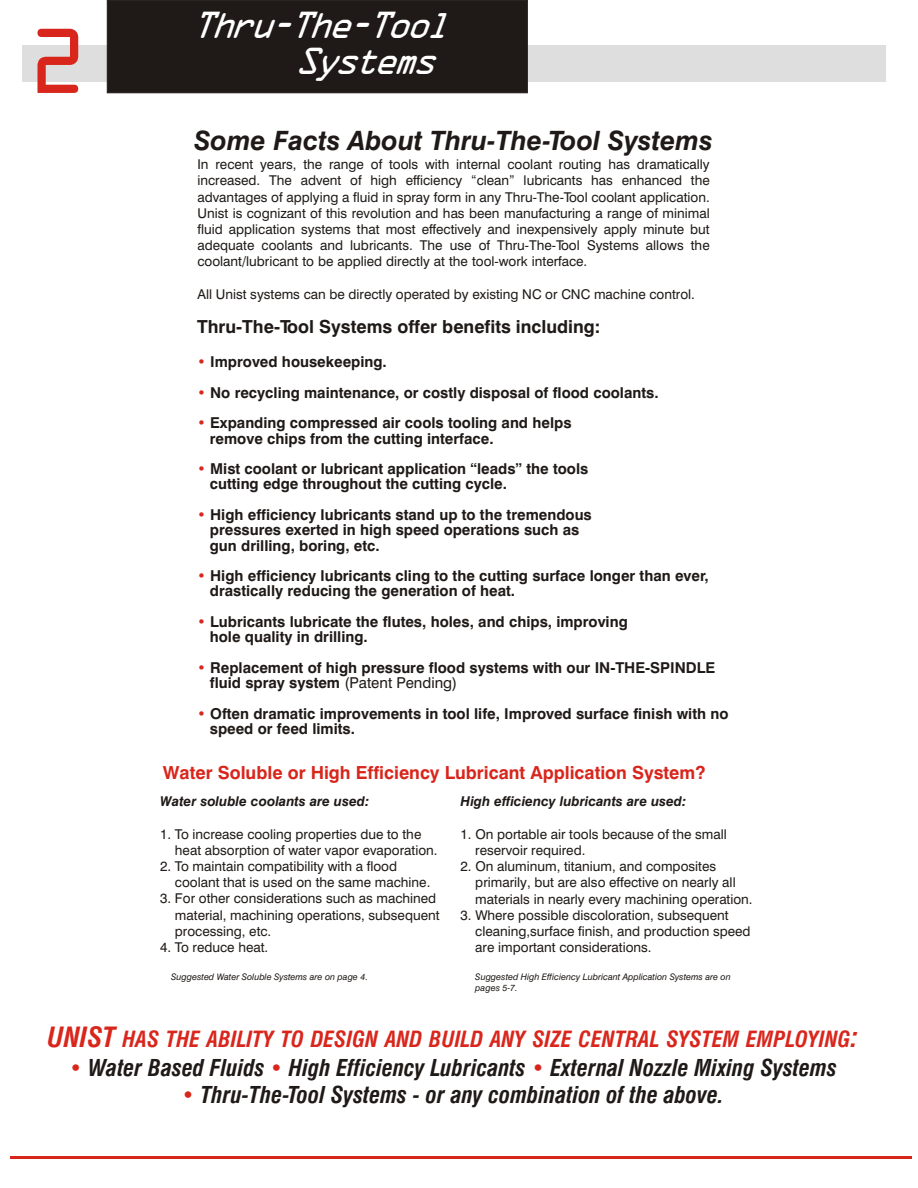
<style>
.page{position:relative;width:918px;height:1188px;background:#fff}
.page>*{position:absolute;margin:0;border:0;box-sizing:border-box;transform-origin:0 0}
.t1{font:82.5px "OCRA";color:#d9261c}
.t2{font:italic 33.9px/35.5px "OCRA";color:#fff}
.t3{font:italic 700 26.55px "Swis 721 BT";color:#1f1a17}
.t4{font:italic 700 22.65px "Swis 721 Cn BT";color:#1f1a17}
.t5{font:italic 700 22.65px "Swis 721 Cn BT";color:#d9261c}
.t6{font:italic 700 21.75px "Swis 721 Cn BT";color:#d9261c}
.t7{font:700 18px "Swis 721 BT";color:#d9261c}
.t8{font:700 18px "Swis 721 BT";color:#1f1a17}
.t9{font:700 15px/15.3px "Swis 721 BT";color:#1f1a17}
.t10{font:13.5px/16.2px "Swis 721 BT";color:#1f1a17}
.t11{font:italic 700 13.5px "Swis 721 BT";color:#1f1a17}
.t12{font:italic 9px/10.8px "Swis 721 BT";color:#1f1a17}
.s1{color:#d9261c}
.s2{font-weight:400}
.s3{font-style:normal}
.s4{font-size:27.15px}
</style>
<div class="page">
<div style="left:22px;top:45px;width:864px;height:37px;background:#dedede"></div>
<div style="left:107px;top:0;width:421px;height:93px;background:#1f1a17;border:1px solid #1f1a17"></div>
<hr style="left:11px;top:1156px;width:901px;height:3px;background:#d9261c">
<h1 class="t1" style="left:28px;top:30px;width:61px">2</h1>
<h2 class="t2" style="left:294px;top:11px;width:168px;text-indent:-104px">Thru-The-Tool<br>Systems</h2>
<h3 class="t3" style="left:194px;top:130px;width:520px">Some Facts About Thru-The-Tool Systems</h3>
<p class="t10" style="left:197px;top:158px;width:514px;text-align:justify">In recent years, the range of tools with internal coolant routing has dramatically increased. The advent of high efficiency “clean” lubricants has enhanced the advantages of applying a fluid in spray form in any Thru-The-Tool coolant application.<br>Unist is cognizant of this revolution and has been manufacturing a range of minimal fluid application systems that most effectively and inexpensively apply minute but adequate coolants and lubricants. The use of Thru-The-Tool Systems allows the coolant/lubricant to be applied directly at the tool-work interface.</p>
<p class="t10" style="left:197px;top:287px;width:499px">All Unist systems can be directly operated by existing NC or CNC machine control.</p>
<h3 class="t8" style="left:197px;top:319px;width:405px">Thru-The-Tool Systems offer benefits including:</h3>
<p class="t9" style="left:197px;top:356px;width:191px"><span class="s1">•</span> Improved housekeeping.</p>
<p class="t9" style="left:197px;top:386px;width:463px"><span class="s1">•</span> No recycling maintenance, or costly disposal of flood coolants.</p>
<p class="t9" style="left:210px;top:417px;width:363px;text-indent:-13px"><span class="s1">•</span> Expanding compressed air cools tooling and helps remove chips from the cutting interface.</p>
<p class="t9" style="left:210px;top:463px;width:380px;text-indent:-13px"><span class="s1">•</span> Mist coolant or lubricant application “leads” the tools cutting edge throughout the cutting cycle.</p>
<p class="t9" style="left:210px;top:508px;width:383px;text-indent:-13px"><span class="s1">•</span> High efficiency lubricants stand up to the tremendous pressures exerted in high speed operations such as gun drilling, boring, etc.</p>
<p class="t9" style="left:210px;top:570px;width:500px;text-indent:-13px"><span class="s1">•</span> High efficiency lubricants cling to the cutting surface longer than ever, drastically reducing the generation of heat.</p>
<p class="t9" style="left:210px;top:615px;width:419px;text-indent:-13px"><span class="s1">•</span> Lubricants lubricate the flutes, holes, and chips, improving hole quality in drilling.</p>
<p class="t9" style="left:210px;top:661px;width:507px;text-indent:-13px"><span class="s1">•</span> Replacement of high pressure flood systems with our IN-THE-SPINDLE fluid spray system <span class="s2">(Patent Pending)</span></p>
<p class="t9" style="left:210px;top:707px;width:520px;text-indent:-13px"><span class="s1">•</span> Often dramatic improvements in tool life, Improved surface finish with no speed or feed limits.</p>
<h3 class="t7" style="left:163px;top:766px;width:544px">Water Soluble or High Efficiency Lubricant Application System?</h3>
<p class="t11" style="left:160px;top:796px;width:211px">Water soluble coolants are used:</p>
<p class="t10" style="left:175px;top:827px;width:264px;text-indent:-15px">1. To increase cooling properties due to the heat absorption of water vapor evaporation.</p>
<p class="t10" style="left:175px;top:859px;width:257px;text-indent:-15px">2. To maintain compatibility with a flood coolant that is used on the same machine.</p>
<p class="t10" style="left:175px;top:892px;width:266px;text-indent:-15px">3. For other considerations such as machined material, machining operations, subsequent processing, etc.</p>
<p class="t10" style="left:160px;top:940px;width:110px">4. To reduce heat.</p>
<p class="t12" style="left:171px;top:972px;width:198px">Suggested Water Soluble Systems are on page 4<span class="s3">.</span></p>
<p class="t11" style="left:461px;top:796px;width:227px">High efficiency lubricants are used:</p>
<p class="t10" style="left:475px;top:827px;width:253px;text-indent:-15px">1. On portable air tools because of the small reservoir required.</p>
<p class="t10" style="left:475px;top:860px;width:279px;text-indent:-15px">2. On aluminum, titanium, and composites primarily, but are also effective on nearly all materials in nearly every machining operation.</p>
<p class="t10" style="left:475px;top:908px;width:277px;text-indent:-15px">3. Where possible discoloration, subsequent cleaning,surface finish, and production speed are important considerations.</p>
<p class="t12" style="left:475px;top:972px;width:257px">Suggested High Efficiency Lubricant Application Systems are on pages 5-7.</p>
<h3 class="t6" style="left:47px;top:1031px;width:812px"><span class="s4">UNIST</span> HAS THE ABILITY TO DESIGN AND BUILD ANY SIZE CENTRAL SYSTEM EMPLOYING<span class="s4">:</span></h3>
<h3 class="t5" style="left:270px;top:1058px;width:15px">•</h3>
<h3 class="t5" style="left:531px;top:1058px;width:15px">•</h3>
<h3 class="t4" style="left:69px;top:1058px;width:769px"><span class="s1">•</span> Water Based Fluids High Efficiency Lubricants External Nozzle Mixing Systems</h3>
<h3 class="t4" style="left:182px;top:1086px;width:544px"><span class="s1">•</span> Thru-The-Tool Systems - or any combination of the above.</h3>
</div>
